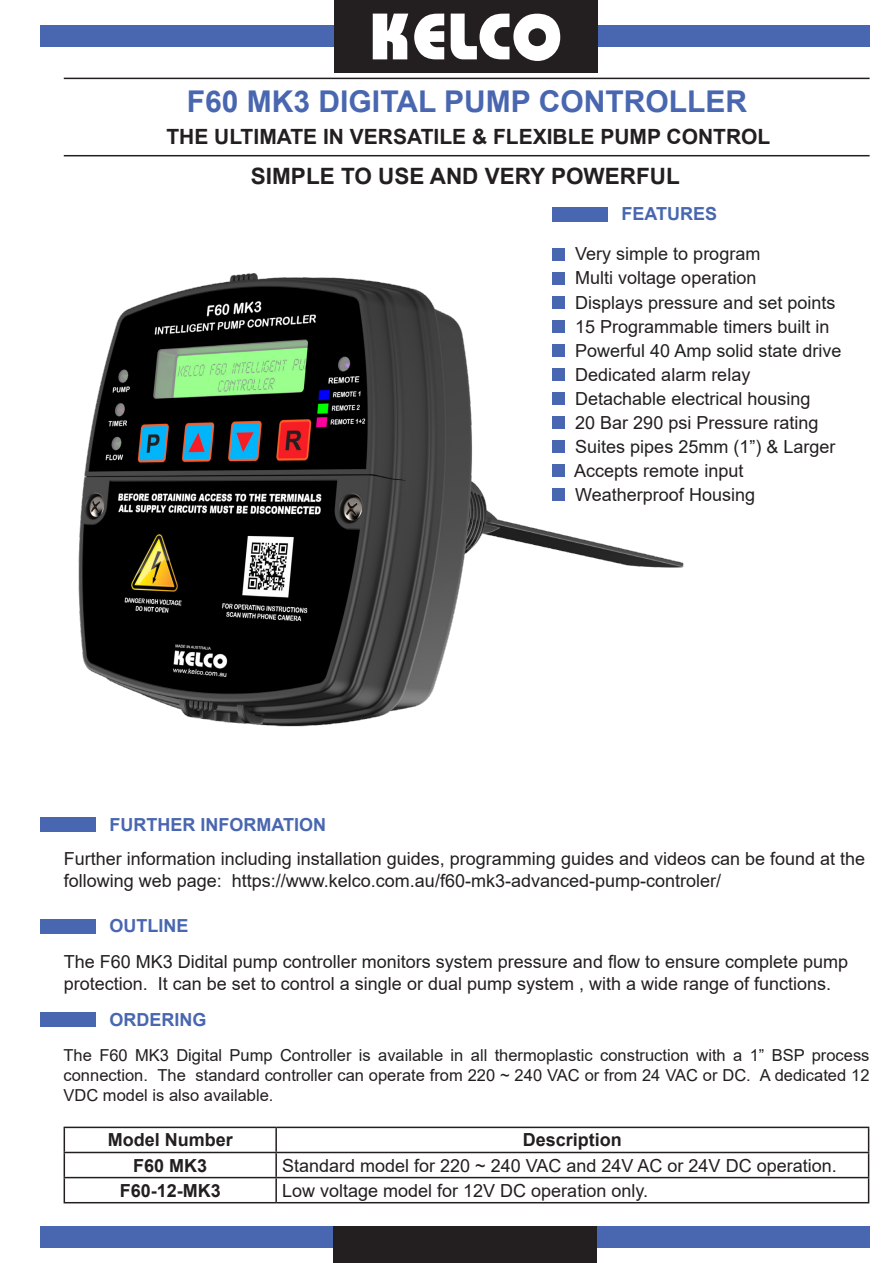
<style>
.page{position:relative;width:893px;height:1263px;background:#fff}
.page>*{position:absolute;margin:0;border:0;box-sizing:border-box;transform-origin:0 0}
.t1{font:800 72px "Bauhaus";color:#fff}
.t2{font:700 30px "Arial";color:#4967b0}
.t3{font:700 22.5px "Arial";color:#231f20}
.t4{font:700 21px "Arial";color:#231f20}
.t5{font:18px/21.6px "Arial";color:#231f20}
.t6{font:700 18px "Arial";color:#4967b0}
.t7{font:700 18px "Arial";color:#231f20}
.t8{font:16.5px/19.8px "Arial";color:#231f20;text-align:justify}
</style>
<div class="page">
<img style="left:78px;top:260px;width:606px;height:467px">
<div style="left:40px;top:1226px;width:830px;height:22px;background:#4967b0"></div>
<hr style="left:64px;top:78px;width:806px;height:1px;background:#231f20">
<hr style="left:64px;top:155px;width:806px;height:1px;background:#231f20">
<div style="left:40px;top:26px;width:830px;height:21px;background:#4967b0"></div>
<div style="left:335px;top:0;width:263px;height:72px;background:#231f20"></div>
<div style="left:40px;top:1012px;width:56px;height:14px;background:#4967b0"></div>
<div style="left:333px;top:1226px;width:264px;height:37px;background:#231f20"></div>
<hr style="left:64px;top:1126px;width:212px;height:2px;background:#231f20">
<hr style="left:276px;top:1126px;width:593px;height:2px;background:#231f20">
<hr style="left:275px;top:1128px;width:2px;height:24px;background:#231f20">
<hr style="left:64px;top:1152px;width:212px;height:1px;background:#231f20">
<hr style="left:276px;top:1152px;width:593px;height:1px;background:#231f20">
<hr style="left:275px;top:1153px;width:2px;height:24px;background:#231f20">
<hr style="left:64px;top:1177px;width:212px;height:1px;background:#231f20">
<svg style="left:64px;top:1128px;width:1px;height:74px"></svg>
<hr style="left:276px;top:1177px;width:593px;height:1px;background:#231f20">
<hr style="left:275px;top:1178px;width:2px;height:24px;background:#231f20">
<svg style="left:868px;top:1128px;width:1px;height:74px"></svg>
<hr style="left:64px;top:1202px;width:212px;height:1px;background:#231f20">
<hr style="left:276px;top:1202px;width:593px;height:1px;background:#231f20">
<div style="left:40px;top:919px;width:56px;height:14px;background:#4967b0"></div>
<div style="left:40px;top:817px;width:56px;height:14px;background:#4967b0"></div>
<div style="left:552px;top:248px;width:13px;height:12px;background:#4967b0"></div>
<div style="left:552px;top:272px;width:13px;height:12px;background:#4967b0"></div>
<div style="left:552px;top:296px;width:13px;height:12px;background:#4967b0"></div>
<div style="left:552px;top:320px;width:13px;height:12px;background:#4967b0"></div>
<div style="left:552px;top:344px;width:13px;height:12px;background:#4967b0"></div>
<div style="left:552px;top:368px;width:13px;height:12px;background:#4967b0"></div>
<div style="left:552px;top:392px;width:13px;height:12px;background:#4967b0"></div>
<div style="left:552px;top:416px;width:13px;height:12px;background:#4967b0"></div>
<div style="left:552px;top:440px;width:13px;height:12px;background:#4967b0"></div>
<div style="left:552px;top:464px;width:13px;height:12px;background:#4967b0"></div>
<div style="left:552px;top:488px;width:13px;height:12px;background:#4967b0"></div>
<div style="left:552px;top:207px;width:56px;height:14px;background:#4967b0"></div>
<p class="t1" style="left:370px;top:6px;width:196px">KELCO</p>
<p class="t2" style="left:187px;top:80px;width:562px">F60 MK3 DIGITAL PUMP CONTROLLER</p>
<p class="t4" style="left:166px;top:122px;width:605px">THE ULTIMATE IN VERSATILE &amp; FLEXIBLE PUMP CONTROL</p>
<p class="t3" style="left:251px;top:160px;width:430px">SIMPLE TO USE AND VERY POWERFUL</p>
<p class="t6" style="left:622px;top:201px;width:97px">FEATURES</p>
<p class="t5" style="left:575px;top:243px;width:187px">Very simple to program</p>
<p class="t5" style="left:575px;top:267px;width:183px">Multi voltage operation</p>
<p class="t5" style="left:575px;top:291px;width:262px">Displays pressure and set points</p>
<p class="t5" style="left:575px;top:315px;width:256px">15 Programmable timers built in</p>
<p class="t5" style="left:575px;top:339px;width:268px">Powerful 40 Amp solid state drive</p>
<p class="t5" style="left:575px;top:363px;width:177px">Dedicated alarm relay</p>
<p class="t5" style="left:575px;top:387px;width:237px">Detachable electrical housing</p>
<p class="t5" style="left:575px;top:411px;width:245px">20 Bar 290 psi Pressure rating</p>
<p class="t5" style="left:575px;top:435px;width:262px">Suites pipes 25mm (1”) &amp; Larger</p>
<p class="t5" style="left:574px;top:459px;width:171px">Accepts remote input</p>
<p class="t5" style="left:575px;top:483px;width:181px">Weatherproof Housing</p>
<p class="t6" style="left:110px;top:811px;width:218px">FURTHER INFORMATION</p>
<p class="t5" style="left:64px;top:848px;width:803px">Further information including installation guides, programming guides and videos can be found at the following web page: https://www.kelco.com.au/f60-mk3-advanced-pump-controler/</p>
<p class="t6" style="left:110px;top:913px;width:81px">OUTLINE</p>
<p class="t5" style="left:64px;top:951px;width:786px">The F60 MK3 Didital pump controller monitors system pressure and flow to ensure complete pump</p>
<p class="t5" style="left:64px;top:973px;width:769px">protection. It can be set to control a single or dual pump system , with a wide range of functions.</p>
<p class="t6" style="left:110px;top:1006px;width:99px">ORDERING</p>
<p class="t8" style="left:64px;top:1045px;width:807px">The F60 MK3 Digital Pump Controller is available in all thermoplastic construction with a 1” BSP process connection. The standard controller can operate from 220 ~ 240 VAC or from 24 VAC or DC. A dedicated 12<br>VDC model is also available.</p>
<p class="t7" style="left:108px;top:1127px;width:127px">Model Number</p>
<p class="t7" style="left:523px;top:1127px;width:101px">Description</p>
<p class="t7" style="left:133px;top:1152px;width:76px">F60 MK3</p>
<p class="t5" style="left:282px;top:1154px;width:556px">Standard model for 220 ~ 240 VAC and 24V AC or 24V DC operation.</p>
<p class="t7" style="left:120px;top:1178px;width:103px">F60-12-MK3</p>
<p class="t5" style="left:282px;top:1179px;width:367px">Low voltage model for 12V DC operation only.</p>
</div>
